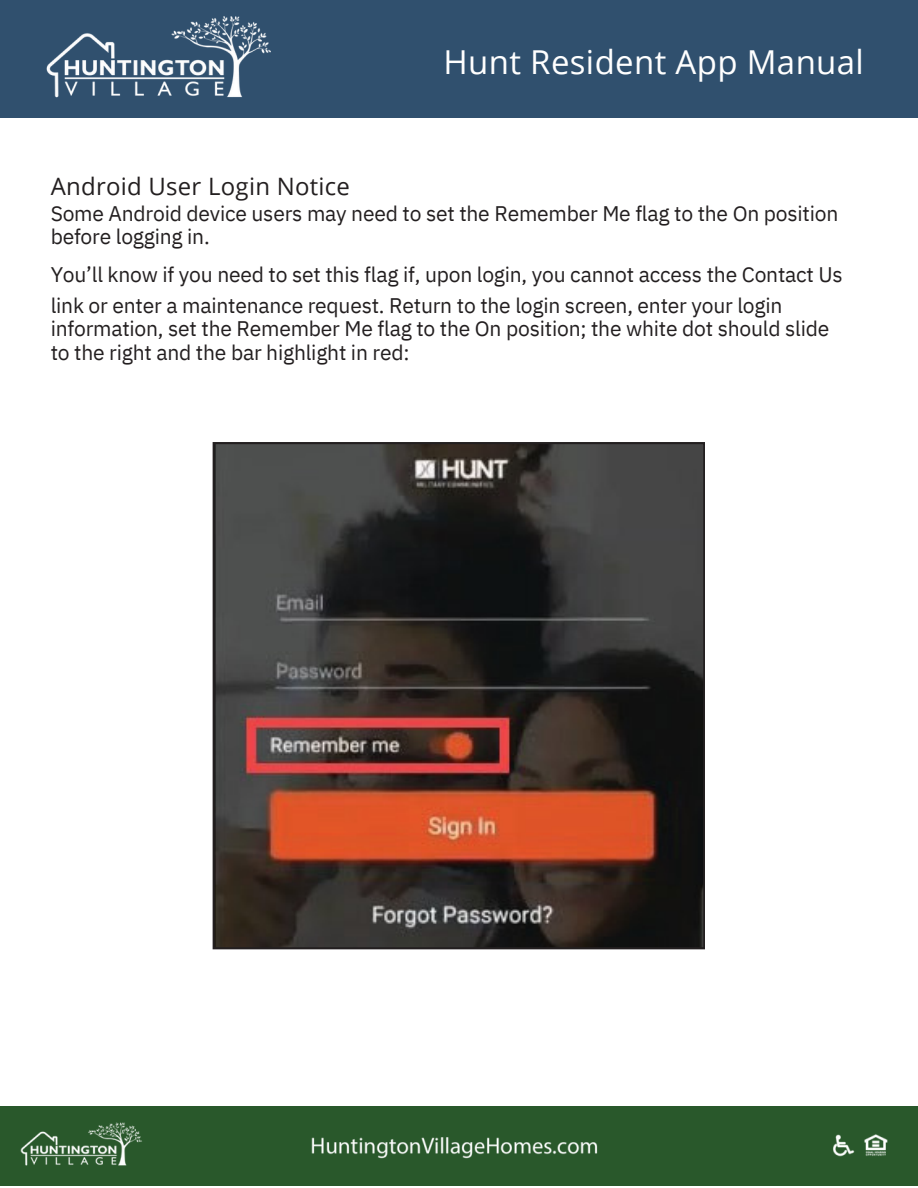
<style>
.page{position:relative;width:918px;height:1188px;background:#fff}
.page>*{position:absolute;margin:0;border:0;box-sizing:border-box;transform-origin:0 0}
.t1{font:33px "Open Sans";letter-spacing:.01em;color:#fff}
.t2{font:24px "Open Sans";letter-spacing:.01em;color:#231f20}
.t3{font:21px/23.7px "IBM Plex Sans";letter-spacing:-.01em;color:#231f20}
</style>
<div class="page">
<svg style="left:213px;top:442px;width:492px;height:507px;background:#4b362f"></svg>
<div style="left:0;top:0;width:918px;height:117px;background:#30506e"></div>
<img style="left:46px;top:16px;width:224px;height:82px">
<div style="left:0;top:1107px;width:918px;height:79px;background:#29582b"></div>
<img style="left:21px;top:1122px;width:867px;height:44px">
<p class="t1" style="left:444px;top:39px;width:422px">Hunt Resident App Manual</p>
<h1 class="t2" style="left:51px;top:169px;width:301px">Android User Login Notice</h1>
<p class="t3" style="left:51px;top:201px;width:789px">Some Android device users may need to set the Remember Me flag to the On position before logging in.</p>
<p class="t3" style="left:51px;top:263px;width:794px">You’ll know if you need to set this flag if, upon login, you cannot access the Contact Us</p>
<p class="t3" style="left:51px;top:293px;width:733px">link or enter a maintenance request. Return to the login screen, enter your login</p>
<p class="t3" style="left:51px;top:317px;width:780px">information, set the Remember Me flag to the On position; the white dot should slide</p>
<p class="t3" style="left:51px;top:340px;width:360px">to the right and the bar highlight in red:</p>
</div>
